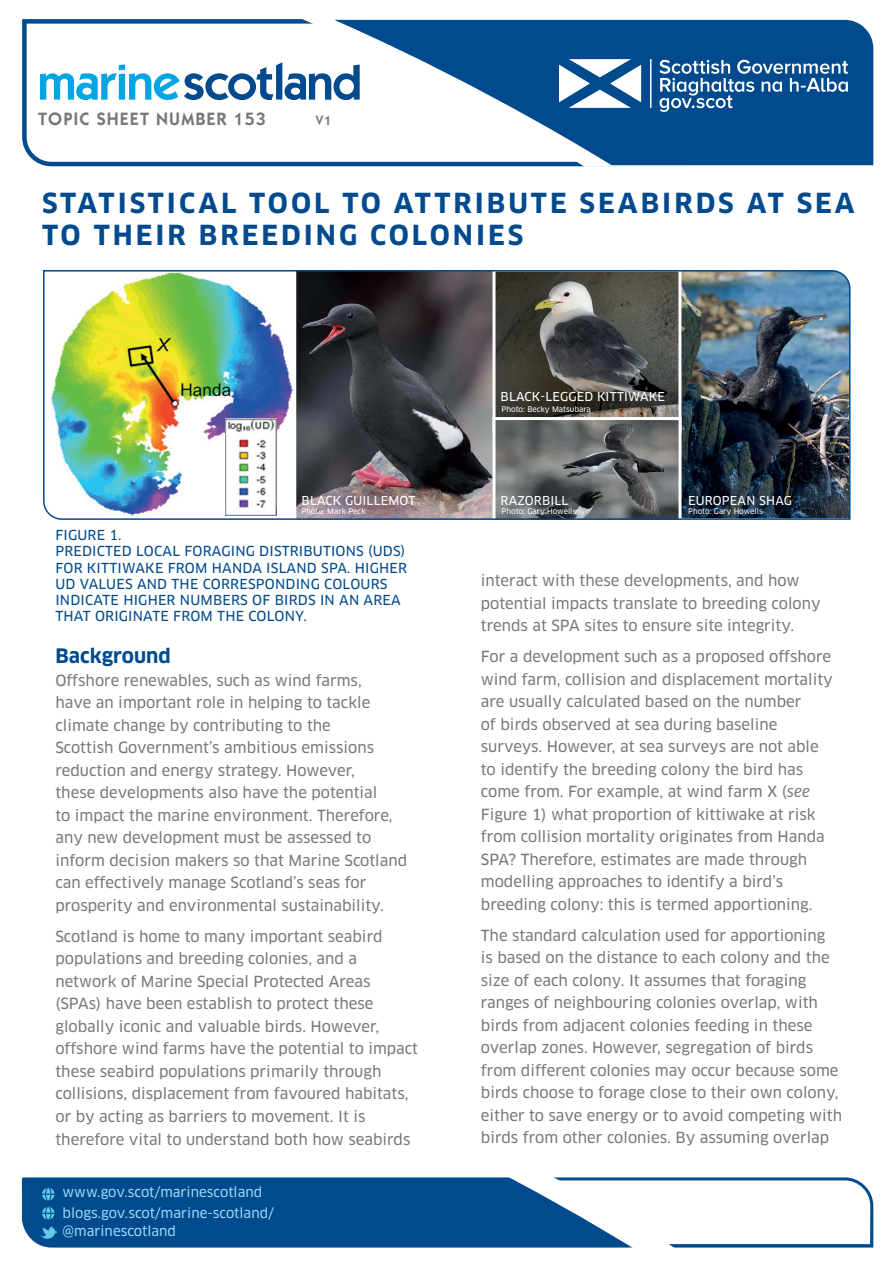
<style>
.page{position:relative;width:893px;height:1263px;background:#fff}
.page>*{position:absolute;margin:0;border:0;box-sizing:border-box;transform-origin:0 0}
.t1{font:700 27px/32.4px "Clan OT";letter-spacing:.11em;color:#004a8d}
.t2{font:700 19.5px "Clan OT";color:#004a8d}
.t3{font:600 18px "ITC Kabel Std";letter-spacing:.06em;color:#76787b}
.t4{font:15px/22.5px "Clan OT News";color:#76787b}
.t5{font:13.5px/16.2px "Clan OT News";letter-spacing:.015em;color:#004a8d}
.t6{font:13.5px/21px "Clan OT News";color:#9ad9f5}
.t7{font:600 13.5px "ITC Kabel Std";color:#76787b}
.t8{font:12px "Clan OT News";letter-spacing:.015em;color:#fff}
.t9{font:7.5px "Clan OT News";color:#fff}
.s1{font-family:"Clan OT News Ita"}
</style>
<div class="page">
<svg style="left:22px;top:19px;width:264px;height:148px"></svg>
<svg style="left:286px;top:19px;width:41px;height:148px"></svg>
<svg style="left:40px;top:62px;width:287px;height:38px"></svg>
<svg style="left:327px;top:19px;width:547px;height:148px"></svg>
<hr style="left:650px;top:59px;width:1px;height:49px;background:#fff">
<svg style="left:559px;top:59px;width:82px;height:49px"></svg>
<svg style="left:659px;top:60px;width:189px;height:52px;background:#3871a6"></svg>
<div style="left:21px;top:1177px;width:853px;height:71px;background:#004a8d"></div>
<svg style="left:361px;top:1177px;width:511px;height:71px"></svg>
<svg style="left:42px;top:1188px;width:12px;height:12px"></svg>
<svg style="left:42px;top:1207px;width:12px;height:12px"></svg>
<svg style="left:40px;top:1226px;width:17px;height:15px"></svg>
<img style="left:43px;top:270px;width:808px;height:250px">
<p class="t3" style="left:38px;top:109px;width:229px">TOPIC SHEET NUMBER 153</p>
<p class="t7" style="left:316px;top:113px;width:17px">V1</p>
<h1 class="t1" style="left:42px;top:187px;width:814px">STATISTICAL TOOL TO ATTRIBUTE SEABIRDS AT SEA<br>TO THEIR BREEDING COLONIES</h1>
<p class="t8" style="left:501px;top:389px;width:166px">BLACK-LEGGED KITTIWAKE</p>
<p class="t9" style="left:502px;top:404px;width:91px">Photo: Becky Matsubara</p>
<p class="t8" style="left:302px;top:493px;width:115px">BLACK GUILLEMOT</p>
<p class="t8" style="left:501px;top:493px;width:69px">RAZORBILL</p>
<p class="t8" style="left:688px;top:493px;width:105px">EUROPEAN SHAG</p>
<p class="t9" style="left:302px;top:507px;width:66px">Photo: Mark Peck</p>
<p class="t9" style="left:502px;top:507px;width:76px">Photo: Gary Howells</p>
<p class="t9" style="left:688px;top:507px;width:76px">Photo: Gary Howells</p>
<p class="t5" style="left:55px;top:527px;width:353px">FIGURE 1.<br>PREDICTED LOCAL FORAGING DISTRIBUTIONS (UDS)<br>FOR KITTIWAKE FROM HANDA ISLAND SPA. HIGHER UD VALUES AND THE CORRESPONDING COLOURS INDICATE HIGHER NUMBERS OF BIRDS IN AN AREA THAT ORIGINATE FROM THE COLONY.</p>
<h2 class="t2" style="left:55px;top:645px;width:117px">Background</h2>
<p class="t4" style="left:55px;top:669px;width:353px">Offshore renewables, such as wind farms,<br>have an important role in helping to tackle climate change by contributing to the<br>Scottish Government’s ambitious emissions reduction and energy strategy. However,<br>these developments also have the potential<br>to impact the marine environment. Therefore, any new development must be assessed to inform decision makers so that Marine Scotland can effectively manage Scotland’s seas for prosperity and environmental sustainability.</p>
<p class="t4" style="left:55px;top:925px;width:364px">Scotland is home to many important seabird populations and breeding colonies, and a network of Marine Special Protected Areas (SPAs) have been establish to protect these globally iconic and valuable birds. However, offshore wind farms have the potential to impact these seabird populations primarily through collisions, displacement from favoured habitats, or by acting as barriers to movement. It is therefore vital to understand both how seabirds</p>
<p class="t6" style="left:63px;top:1182px;width:213px">www.gov.scot/marinescotland blogs.gov.scot/marine-scotland/</p>
<p class="t6" style="left:63px;top:1221px;width:115px">@marinescotland</p>
<p class="t4" style="left:481px;top:570px;width:341px">interact with these developments, and how potential impacts translate to breeding colony trends at SPA sites to ensure site integrity.</p>
<p class="t4" style="left:481px;top:646px;width:353px">For a development such as a proposed offshore wind farm, collision and displacement mortality are usually calculated based on the number<br>of birds observed at sea during baseline surveys. However, at sea surveys are not able to identify the breeding colony the bird has come from. For example, at wind farm X (<span class="s1">see </span>Figure 1) what proportion of kittiwake at risk from collision mortality originates from Handa SPA? Therefore, estimates are made through modelling approaches to identify a bird’s breeding colony: this is termed apportioning.</p>
<p class="t4" style="left:481px;top:924px;width:363px">The standard calculation used for apportioning<br>is based on the distance to each colony and the size of each colony. It assumes that foraging ranges of neighbouring colonies overlap, with birds from adjacent colonies feeding in these overlap zones. However, segregation of birds from different colonies may occur because some birds choose to forage close to their own colony, either to save energy or to avoid competing with birds from other colonies. By assuming overlap</p>
</div>
